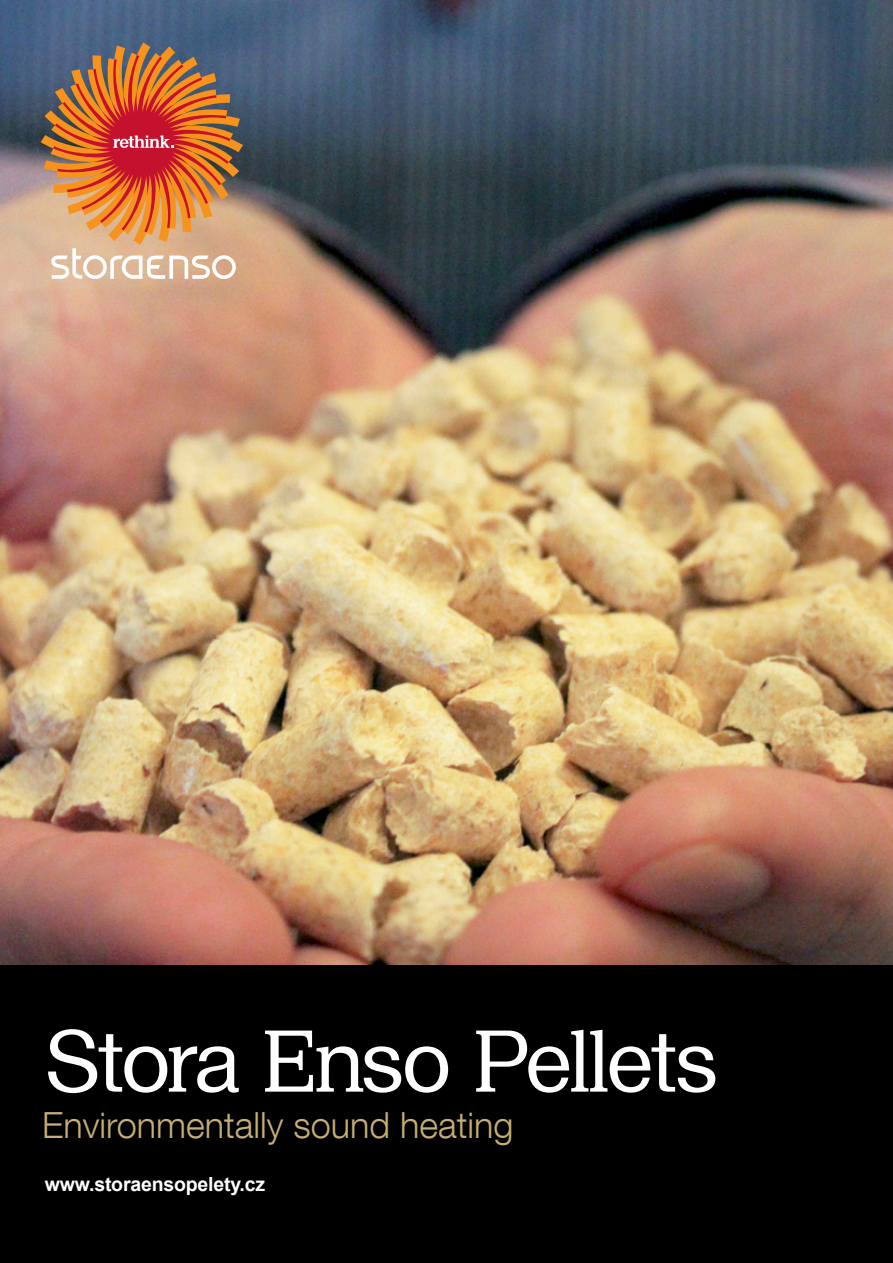
<style>
.page{position:relative;width:893px;height:1263px;background:#fff}
.page>*{position:absolute;margin:0;border:0;box-sizing:border-box;transform-origin:0 0}
.Headline_-_cz{font:85.5px "Helvetica Neue Serif Rm";letter-spacing:-.02em;color:#fff}
.Subheadline_-_cz{font:300 36px "Helvetica Neue LT Com";color:#c6ae76}
.Headline_2_-_cz{font:700 19.5px "Arial";letter-spacing:-.01em;color:#fff}
</style>
<div class="page">
<div style="left:0;top:963px;width:893px;height:300px;background:#000"></div>
<img style="left:0;top:0;width:893px;height:964px">
<svg style="left:41px;top:43px;width:202px;height:236px;background:#c27d58"></svg>
<p class="Headline_-_cz" style="left:45px;top:1008px;width:674px">Stora Enso Pellets</p>
<p class="Subheadline_-_cz" style="left:42px;top:1103px;width:473px">Environmentally sound heating</p>
<p class="Headline_2_-_cz" style="left:45px;top:1171px;width:222px">www.storaensopelety.cz</p>
</div>
